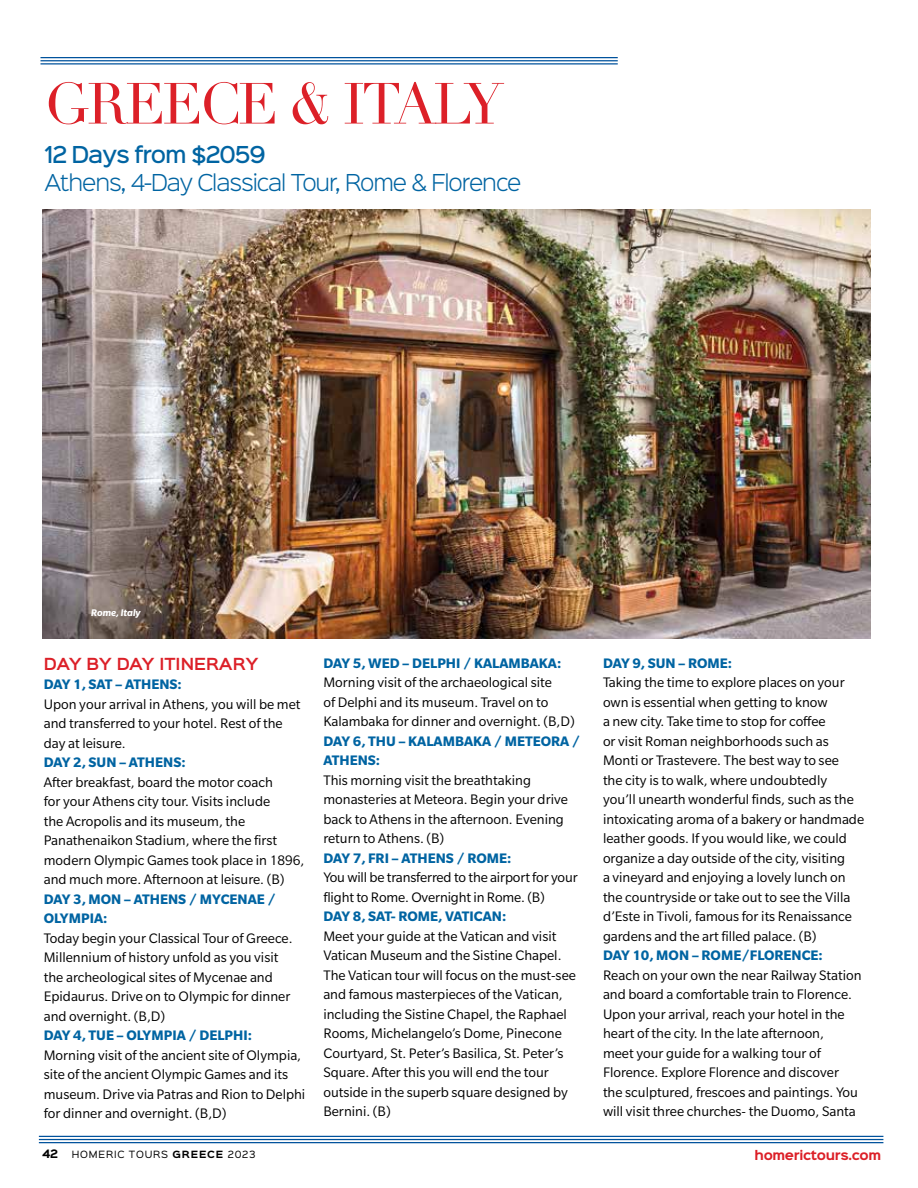
<style>
.page{position:relative;width:918px;height:1188px;background:#fff}
.page>*{position:absolute;margin:0;border:0;box-sizing:border-box;transform-origin:0 0}
.t1{font:57px "Didot";letter-spacing:-.05em;color:#dc2028}
.t2{font:300 21px "Sinkin Sans 300";letter-spacing:-.05em;color:#0064a2}
.t3{font:500 21px "Sinkin Sans 500";letter-spacing:-.05em;color:#0064a2}
.t4{font:15px/19.5px "Slate Pro";color:#000}
.t5{font:700 15px/19.5px "Slate Pro";color:#0064a2}
.t6{font:600 15px "Sinkin Sans 600";color:#dc2028}
.t7{font:700 12px "Sinkin Sans 700";letter-spacing:-.03em;color:#dc2028}
.t8{font:italic 700 10.5px "Slate Pro";color:#fff}
.t9{font:9px "Sinkin Sans 400";letter-spacing:.09em;color:#000}
.s1{font-family:"Sinkin Sans 700";font-weight:700;font-size:10.5px}
.s2{font-family:"Sinkin Sans 700";font-weight:700}
</style>
<div class="page">
<hr style="left:40px;top:57px;width:578px;height:1px;background:#00529c">
<hr style="left:40px;top:60px;width:578px;height:1px;background:#00529c">
<hr style="left:40px;top:63px;width:578px;height:1px;background:#00529c">
<img style="left:43px;top:210px;width:828px;height:428px">
<hr style="left:39px;top:1136px;width:844px;height:1px;background:#00529c">
<hr style="left:39px;top:1139px;width:844px;height:1px;background:#00529c">
<hr style="left:39px;top:1142px;width:844px;height:1px;background:#00529c">
<h1 class="t1" style="left:44px;top:70px;width:461px">GREECE &amp; ITALY</h1>
<h2 class="t3" style="left:44px;top:136px;width:223px">12 Days from $2059</h2>
<h2 class="t2" style="left:44px;top:165px;width:479px">Athens, 4-Day Classical Tour, Rome &amp; Florence</h2>
<p class="t8" style="left:91px;top:607px;width:51px">Rome, Italy</p>
<p class="t6" style="left:44px;top:651px;width:216px">DAY BY DAY ITINERARY</p>
<p class="t5" style="left:44px;top:675px;width:140px">DAY 1, SAT – ATHENS:</p>
<p class="t4" style="left:44px;top:694px;width:258px">Upon your arrival in Athens, you will be met and transferred to your hotel. Rest of the day at leisure.</p>
<p class="t5" style="left:44px;top:753px;width:143px">DAY 2, SUN – ATHENS:</p>
<p class="t4" style="left:44px;top:772px;width:262px">After breakfast, board the motor coach<br>for your Athens city tour. Visits include<br>the Acropolis and its museum, the Panathenaikon Stadium, where the first modern Olympic Games took place in 1896, and much more. Afternoon at leisure. (B)</p>
<p class="t5" style="left:44px;top:889px;width:234px">DAY 3, MON – ATHENS / MYCENAE /<br>OLYMPIA:</p>
<p class="t4" style="left:44px;top:928px;width:250px">Today begin your Classical Tour of Greece.<br>Millennium of history unfold as you visit the archeological sites of Mycenae and Epidaurus. Drive on to Olympic for dinner and overnight. (B,D)</p>
<p class="t5" style="left:44px;top:1026px;width:210px">DAY 4, TUE – OLYMPIA / DELPHI:</p>
<p class="t4" style="left:44px;top:1045px;width:263px">Morning visit of the ancient site of Olympia, site of the ancient Olympic Games and its museum. Drive via Patras and Rion to Delphi for dinner and overnight. (B,D)</p>
<p class="t5" style="left:323px;top:653px;width:239px">DAY 5, WED – DELPHI / KALAMBAKA:</p>
<p class="t4" style="left:323px;top:672px;width:253px">Morning visit of the archaeological site<br>of Delphi and its museum. Travel on to<br>Kalambaka for dinner and overnight. (B,D)</p>
<p class="t5" style="left:323px;top:731px;width:259px">DAY 6, THU – KALAMBAKA / METEORA /<br>ATHENS:</p>
<p class="t4" style="left:323px;top:770px;width:246px">This morning visit the breathtaking monasteries at Meteora. Begin your drive back to Athens in the afternoon. Evening return to Athens. (B)</p>
<p class="t5" style="left:323px;top:848px;width:190px">DAY 7, FRI – ATHENS / ROME:</p>
<p class="t4" style="left:323px;top:867px;width:256px">You will be transferred to the airport for your flight to Rome. Overnight in Rome. (B)</p>
<p class="t5" style="left:323px;top:906px;width:184px">DAY 8, SAT- ROME, VATICAN:</p>
<p class="t4" style="left:323px;top:926px;width:254px">Meet your guide at the Vatican and visit Vatican Museum and the Sistine Chapel.<br>The Vatican tour will focus on the must-see and famous masterpieces of the Vatican, including the Sistine Chapel, the Raphael Rooms, Michelangelo’s Dome, Pinecone Courtyard, St. Peter’s Basilica, St. Peter’s Square. After this you will end the tour outside in the superb square designed by Bernini. (B)</p>
<p class="t5" style="left:603px;top:653px;width:131px">DAY 9, SUN – ROME:</p>
<p class="t4" style="left:603px;top:672px;width:263px">Taking the time to explore places on your own is essential when getting to know<br>a new city. Take time to stop for coffee<br>or visit Roman neighborhoods such as Monti or Trastevere. The best way to see<br>the city is to walk, where undoubtedly<br>you’ll unearth wonderful finds, such as the intoxicating aroma of a bakery or handmade leather goods. If you would like, we could organize a day outside of the city, visiting<br>a vineyard and enjoying a lovely lunch on the countryside or take out to see the Villa d’Este in Tivoli, famous for its Renaissance gardens and the art filled palace. (B)</p>
<p class="t5" style="left:603px;top:945px;width:221px">DAY 10, MON – ROME/FLORENCE:</p>
<p class="t4" style="left:603px;top:965px;width:260px">Reach on your own the near Railway Station and board a comfortable train to Florence.<br>Upon your arrival, reach your hotel in the heart of the city. In the late afternoon,<br>meet your guide for a walking tour of Florence. Explore Florence and discover the sculptured, frescoes and paintings. You will visit three churches- the Duomo, Santa</p>
<p class="t9" style="left:42px;top:1147px;width:215px"><span class="s1">42</span> HOMERIC TOURS <span class="s2">GREECE</span> 2023</p>
<p class="t7" style="left:755px;top:1149px;width:128px">homerictours.com</p>
</div>
